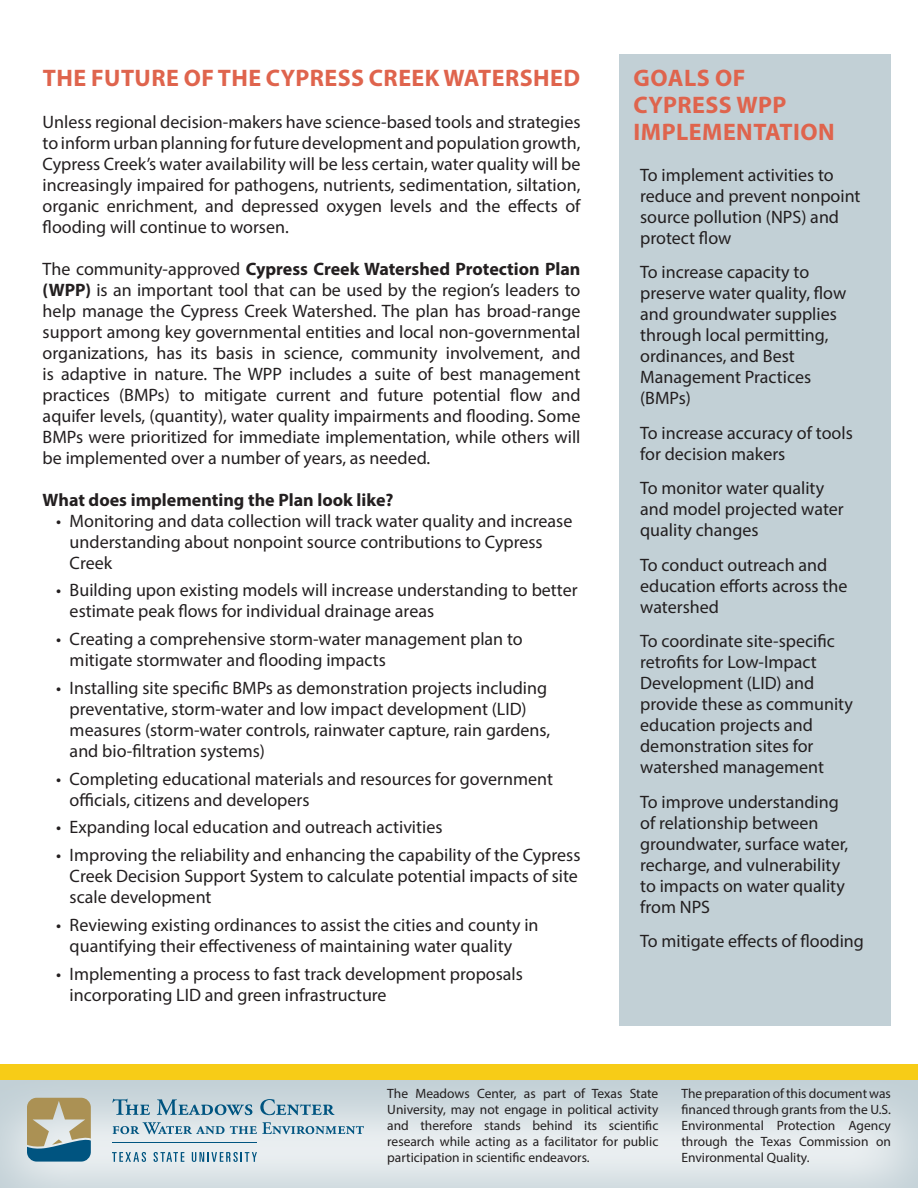
<style>
.page{position:relative;width:918px;height:1188px;background:#fff}
.page>*{position:absolute;margin:0;border:0;box-sizing:border-box;transform-origin:0 0}
.Headings{font:700 24px/27px "Myriad Pro";letter-spacing:.02em;color:#df644d}
.Bullet_List_goals{font:18px/21px "Myriad Pro";color:#231f20}
.t1{font:700 18px "Myriad Pro";color:#231f20}
.t2{font:13.5px/16.2px "Myriad Pro";color:#231f20;text-align:justify}
.s1{font-weight:700}
</style>
<div class="page">
<svg style="left:0;top:1080px;width:918px;height:108px;background:#d8e1e4"></svg>
<div style="left:620px;top:54px;width:271px;height:972px;background:#c2d0d6"></div>
<div style="left:0;top:1065px;width:918px;height:15px;background:#f7cc17"></div>
<svg style="left:112px;top:1099px;width:38px;height:16px"></svg>
<svg style="left:157px;top:1099px;width:95px;height:16px;background:#93b3c3"></svg>
<svg style="left:260px;top:1099px;width:75px;height:16px"></svg>
<svg style="left:113px;top:1122px;width:251px;height:12px;background:#a7c1cf"></svg>
<svg style="left:112px;top:1152px;width:34px;height:10px"></svg>
<svg style="left:154px;top:1152px;width:30px;height:10px"></svg>
<svg style="left:192px;top:1152px;width:65px;height:10px"></svg>
<hr style="left:112px;top:1142px;width:145px;height:1px;background:#005480">
<svg style="left:27px;top:1098px;width:64px;height:64px;background:#8d9785"></svg>
<p class="Headings" style="left:43px;top:63px;width:539px">THE FUTURE OF THE CYPRESS CREEK WATERSHED</p>
<p class="Bullet_List_goals" style="left:43px;top:111px;width:539px;text-align:justify">Unless regional decision-makers have science-based tools and strategies to inform urban planning for future development and population growth, Cypress Creek’s water availability will be less certain, water quality will be increasingly impaired for pathogens, nutrients, sedimentation, siltation, organic enrichment, and depressed oxygen levels and the effects of flooding will continue to worsen.</p>
<p class="Bullet_List_goals" style="left:43px;top:258px;width:539px;text-align:justify">The community-approved <span class="s1">Cypress Creek Watershed Protection Plan (WPP)</span> is an important tool that can be used by the region’s leaders to help manage the Cypress Creek Watershed. The plan has broad-range support among key governmental entities and local non-governmental organizations, has its basis in science, community involvement, and is adaptive in nature. The WPP includes a suite of best management practices (BMPs) to mitigate current and future potential flow and aquifer levels, (quantity), water quality impairments and flooding. Some BMPs were prioritized for immediate implementation, while others will be implemented over a number of years, as needed.</p>
<p class="t1" style="left:43px;top:488px;width:352px">What does implementing the Plan look like?</p>
<p class="Bullet_List_goals" style="left:70px;top:510px;width:504px;text-indent:-14px">• Monitoring and data collection will track water quality and increase understanding about nonpoint source contributions to Cypress<br>Creek</p>
<p class="Bullet_List_goals" style="left:70px;top:579px;width:510px;text-indent:-14px">• Building upon existing models will increase understanding to better estimate peak flows for individual drainage areas</p>
<p class="Bullet_List_goals" style="left:70px;top:628px;width:455px;text-indent:-14px">• Creating a comprehensive storm-water management plan to mitigate stormwater and flooding impacts</p>
<p class="Bullet_List_goals" style="left:70px;top:677px;width:482px;text-indent:-14px">• Installing site specific BMPs as demonstration projects including preventative, storm-water and low impact development (LID) measures (storm-water controls, rainwater capture, rain gardens, and bio-filtration systems)</p>
<p class="Bullet_List_goals" style="left:70px;top:768px;width:485px;text-indent:-14px">• Completing educational materials and resources for government officials, citizens and developers</p>
<p class="Bullet_List_goals" style="left:56px;top:816px;width:388px">• Expanding local education and outreach activities</p>
<p class="Bullet_List_goals" style="left:70px;top:844px;width:512px;text-indent:-14px">• Improving the reliability and enhancing the capability of the Cypress<br>Creek Decision Support System to calculate potential impacts of site scale development</p>
<p class="Bullet_List_goals" style="left:70px;top:914px;width:470px;text-indent:-14px">• Reviewing existing ordinances to assist the cities and county in quantifying their effectiveness of maintaining water quality</p>
<p class="Bullet_List_goals" style="left:70px;top:963px;width:455px;text-indent:-14px">• Implementing a process to fast track development proposals incorporating LID and green infrastructure</p>
<p class="Headings" style="left:634px;top:63px;width:203px">GOALS OF<br>CYPRESS WPP<br>IMPLEMENTATION</p>
<p class="Bullet_List_goals" style="left:640px;top:164px;width:222px">To implement activities to reduce and prevent nonpoint source pollution (NPS) and protect flow</p>
<p class="Bullet_List_goals" style="left:640px;top:261px;width:208px">To increase capacity to preserve water quality, flow and groundwater supplies through local permitting, ordinances, and Best<br>Management Practices (BMPs)</p>
<p class="Bullet_List_goals" style="left:640px;top:422px;width:214px">To increase accuracy of tools for decision makers</p>
<p class="Bullet_List_goals" style="left:640px;top:477px;width:205px">To monitor water quality and model projected water quality changes</p>
<p class="Bullet_List_goals" style="left:640px;top:554px;width:209px">To conduct outreach and education efforts across the watershed</p>
<p class="Bullet_List_goals" style="left:640px;top:630px;width:214px">To coordinate site-specific retrofits for Low-Impact<br>Development (LID) and provide these as community education projects and demonstration sites for watershed management</p>
<p class="Bullet_List_goals" style="left:640px;top:791px;width:210px">To improve understanding of relationship between groundwater, surface water, recharge, and vulnerability to impacts on water quality from NPS</p>
<p class="Bullet_List_goals" style="left:640px;top:930px;width:225px">To mitigate effects of flooding</p>
<p class="t2" style="left:387px;top:1085px;width:273px">The Meadows Center, as part of Texas State University, may not engage in political activity and therefore stands behind its scientific research while acting as a facilitator for public participation in scientific endeavors.</p>
<p class="t2" style="left:681px;top:1085px;width:211px">The preparation of this document was financed through grants from the U.S.<br>Environmental Protection Agency through the Texas Commission on Environmental Quality.</p>
</div>
